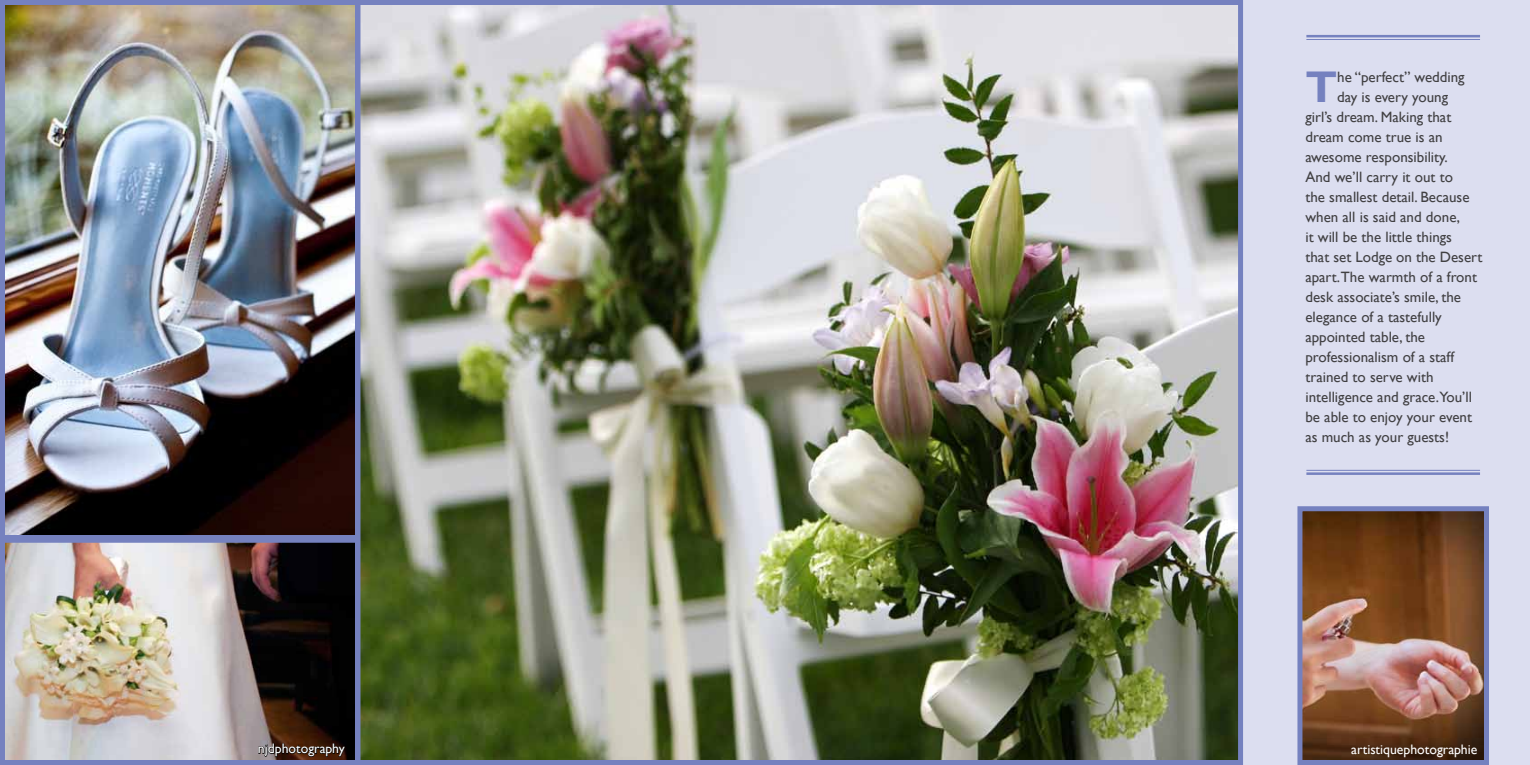
<style>
.page{position:relative;width:1530px;height:765px;background:#dcdef0}
.page>*{position:absolute;margin:0;border:0;box-sizing:border-box;transform-origin:0 0}
.t1{font:700 44.38px "Gill Sans";color:#7581bf}
.t2{font:15px "Gill Sans";color:#414042}
.t3{font:13.75px "Gill Sans";color:#fff}
</style>
<div class="page">
<hr style="left:1306px;top:470px;width:174px;height:1px;background:#7581bf">
<hr style="left:1306px;top:472px;width:174px;height:3px;background:#7581bf">
<hr style="left:1306px;top:35px;width:174px;height:2px;background:#7581bf">
<hr style="left:1306px;top:39px;width:174px;height:1px;background:#7581bf">
<img style="left:361px;top:6px;width:876px;height:753px">
<div style="left:355px;top:0;width:888px;height:765px;border:5px solid #7581bf"></div>
<img style="left:1303px;top:512px;width:180px;height:247px">
<div style="left:1297px;top:506px;width:192px;height:259px;border:5px solid #7581bf"></div>
<img style="left:6px;top:6px;width:348px;height:528px">
<div style="left:0;top:0;width:360px;height:540px;border:5px solid #7581bf"></div>
<img style="left:6px;top:544px;width:348px;height:215px">
<div style="left:0;top:538px;width:360px;height:227px;border:5px solid #7581bf"></div>
<svg style="left:258px;top:743px;width:88px;height:14px"></svg>
<h1 class="t1" style="left:1305px;top:60px;width:33px">T</h1>
<p class="t2" style="left:1337px;top:68px;width:129px">he “perfect” wedding</p>
<p class="t2" style="left:1337px;top:88px;width:112px">day is every young</p>
<p class="t2" style="left:1305px;top:108px;width:147px">girl’s dream. Making that</p>
<p class="t2" style="left:1305px;top:128px;width:139px">dream come true is an</p>
<p class="t2" style="left:1305px;top:148px;width:144px">awesome responsibility.</p>
<p class="t2" style="left:1305px;top:168px;width:149px">And we’ll carry it out to</p>
<p class="t2" style="left:1305px;top:188px;width:166px">the smallest detail. Because</p>
<p class="t2" style="left:1305px;top:208px;width:156px">when all is said and done,</p>
<p class="t2" style="left:1305px;top:228px;width:148px">it will be the little things</p>
<p class="t2" style="left:1305px;top:248px;width:179px">that set Lodge on the Desert</p>
<p class="t2" style="left:1305px;top:268px;width:173px">apart.The warmth of a front</p>
<p class="t2" style="left:1305px;top:288px;width:157px">desk associate’s smile, the</p>
<p class="t2" style="left:1305px;top:308px;width:138px">elegance of a tastefully</p>
<p class="t2" style="left:1305px;top:328px;width:121px">appointed table, the</p>
<p class="t2" style="left:1305px;top:348px;width:150px">professionalism of a staff</p>
<p class="t2" style="left:1305px;top:368px;width:130px">trained to serve with</p>
<p class="t2" style="left:1305px;top:388px;width:168px">intelligence and grace.You’ll</p>
<p class="t2" style="left:1305px;top:408px;width:168px">be able to enjoy your event</p>
<p class="t2" style="left:1305px;top:428px;width:145px">as much as your guests!</p>
<p class="t3" style="left:258px;top:741px;width:88px">njdphotography</p>
<p class="t3" style="left:1351px;top:741px;width:128px">artistiquephotographie</p>
</div>
